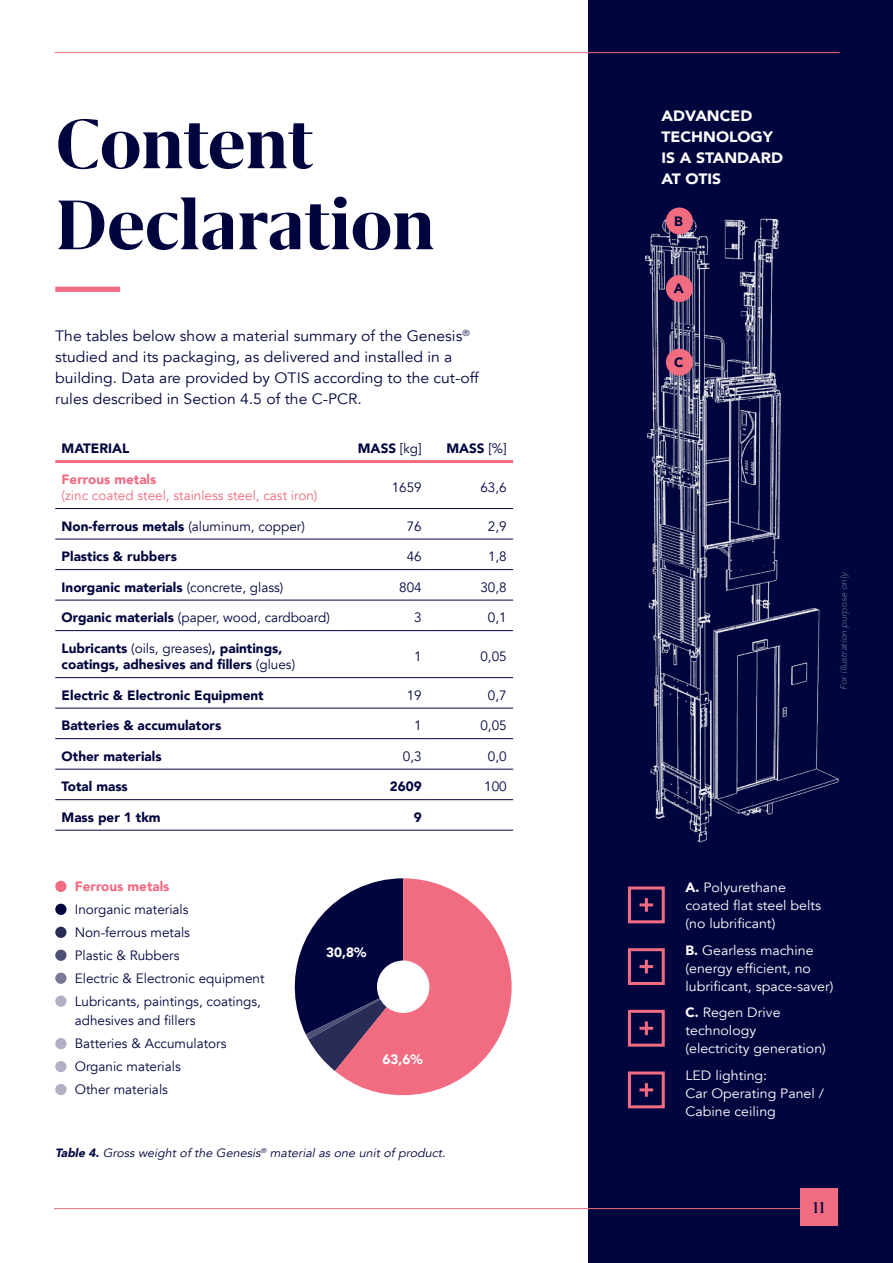
<style>
.page{position:relative;width:893px;height:1263px;background:#fff}
.page>*{position:absolute;margin:0;border:0;box-sizing:border-box;transform-origin:0 0}
.t1{font:700 81px/81px "Grifo M";letter-spacing:-.005em;color:#00053e}
.t2{font:500 18px "Grifo M";color:#00053e}
.t3{font:15px/21px "Avenir";color:#00053e;scale:1.05 1}
.t4{font:900 15px/21px "Avenir";color:#fff;scale:1.05 1}
.t5{font:13.5px/23.1px "Avenir";color:#00053e}
.t6{font:900 13.5px/16.5px "Avenir";color:#00053e}
.t7{font:13.5px/18px "Avenir";color:#fff;scale:1.05 1}
.t8{font:13.5px "Avenir";color:#f16b81}
.t9{font:900 13.5px "Avenir";color:#f16b81}
.t10{font:900 13.5px "Avenir";color:#fff}
.t11{font:italic 12px "Avenir";color:#00053e;scale:1.05 1}
.t12{font:italic 9px "Avenir";color:#626386;scale:1.05 1}
.s1{font-weight:400}
.s2{font-weight:900}
</style>
<div class="page">
<svg style="left:294px;top:878px;width:218px;height:217px"></svg>
<div style="left:377px;top:960px;width:52px;height:53px;background:#fff;border-radius:50%"></div>
<div style="left:588px;top:0;width:305px;height:1263px;background:#00053e"></div>
<img style="left:645px;top:212px;width:194px;height:631px">
<div style="left:666px;top:275px;width:27px;height:27px;background:#f16b81;border-radius:50%"></div>
<div style="left:666px;top:349px;width:27px;height:27px;background:#f16b81;border-radius:50%"></div>
<div style="left:666px;top:207px;width:27px;height:27px;background:#f16b81;border-radius:50%"></div>
<hr style="left:55px;top:460px;width:288px;height:3px;background:#f16b81">
<hr style="left:343px;top:460px;width:85px;height:3px;background:#f16b81">
<hr style="left:428px;top:460px;width:85px;height:3px;background:#f16b81">
<hr style="left:55px;top:508px;width:288px;height:1px;background:#00053e">
<hr style="left:343px;top:508px;width:85px;height:1px;background:#00053e">
<hr style="left:428px;top:508px;width:85px;height:1px;background:#00053e">
<hr style="left:55px;top:539px;width:288px;height:1px;background:#00053e">
<hr style="left:343px;top:539px;width:85px;height:1px;background:#00053e">
<hr style="left:428px;top:539px;width:85px;height:1px;background:#00053e">
<hr style="left:55px;top:569px;width:288px;height:1px;background:#00053e">
<hr style="left:343px;top:569px;width:85px;height:1px;background:#00053e">
<hr style="left:428px;top:569px;width:85px;height:1px;background:#00053e">
<hr style="left:55px;top:600px;width:288px;height:1px;background:#00053e">
<hr style="left:343px;top:600px;width:85px;height:1px;background:#00053e">
<hr style="left:428px;top:600px;width:85px;height:1px;background:#00053e">
<hr style="left:55px;top:630px;width:288px;height:1px;background:#00053e">
<hr style="left:343px;top:630px;width:85px;height:1px;background:#00053e">
<hr style="left:428px;top:630px;width:85px;height:1px;background:#00053e">
<hr style="left:55px;top:677px;width:288px;height:1px;background:#00053e">
<hr style="left:343px;top:677px;width:85px;height:1px;background:#00053e">
<hr style="left:428px;top:677px;width:85px;height:1px;background:#00053e">
<hr style="left:55px;top:708px;width:288px;height:1px;background:#00053e">
<hr style="left:343px;top:708px;width:85px;height:1px;background:#00053e">
<hr style="left:428px;top:708px;width:85px;height:1px;background:#00053e">
<hr style="left:55px;top:738px;width:288px;height:1px;background:#00053e">
<hr style="left:343px;top:738px;width:85px;height:1px;background:#00053e">
<hr style="left:428px;top:738px;width:85px;height:1px;background:#00053e">
<hr style="left:55px;top:769px;width:288px;height:1px;background:#00053e">
<hr style="left:343px;top:769px;width:85px;height:1px;background:#00053e">
<hr style="left:428px;top:769px;width:85px;height:1px;background:#00053e">
<hr style="left:55px;top:799px;width:288px;height:1px;background:#00053e">
<hr style="left:343px;top:799px;width:85px;height:1px;background:#00053e">
<hr style="left:428px;top:799px;width:85px;height:1px;background:#00053e">
<hr style="left:55px;top:830px;width:288px;height:1px;background:#00053e">
<hr style="left:343px;top:830px;width:85px;height:1px;background:#00053e">
<hr style="left:428px;top:830px;width:85px;height:1px;background:#00053e">
<hr style="left:645px;top:898px;width:3px;height:14px;background:#f16b81">
<hr style="left:639px;top:903px;width:14px;height:3px;background:#f16b81">
<div style="left:628px;top:886px;width:37px;height:37px;border:3px solid #f16b81"></div>
<svg style="left:645px;top:960px;width:3px;height:13px"></svg>
<hr style="left:639px;top:965px;width:14px;height:3px;background:#f16b81">
<div style="left:628px;top:948px;width:37px;height:37px;border:3px solid #f16b81"></div>
<hr style="left:645px;top:1021px;width:3px;height:14px;background:#f16b81">
<hr style="left:639px;top:1027px;width:14px;height:3px;background:#f16b81">
<div style="left:628px;top:1010px;width:37px;height:37px;border:3px solid #f16b81"></div>
<hr style="left:645px;top:1083px;width:3px;height:14px;background:#f16b81">
<hr style="left:639px;top:1088px;width:14px;height:3px;background:#f16b81">
<div style="left:628px;top:1071px;width:37px;height:37px;border:3px solid #f16b81"></div>
<hr style="left:55px;top:52px;width:785px;height:1px;background:#f16b81">
<div style="left:55px;top:287px;width:65px;height:5px;background:#f16b81"></div>
<div style="left:55px;top:881px;width:12px;height:11px;background:#f16b81;border-radius:50%"></div>
<div style="left:55px;top:904px;width:12px;height:11px;background:#00053e;border-radius:50%"></div>
<div style="left:55px;top:927px;width:12px;height:11px;background:#282c57;border-radius:50%"></div>
<div style="left:55px;top:950px;width:12px;height:11px;background:#4e4f75;border-radius:50%"></div>
<div style="left:55px;top:972px;width:12px;height:12px;background:#797a9a;border-radius:50%"></div>
<div style="left:55px;top:995px;width:12px;height:12px;background:#b1b0c5;border-radius:50%"></div>
<div style="left:55px;top:1038px;width:12px;height:11px;background:#b1b0c5;border-radius:50%"></div>
<div style="left:55px;top:1061px;width:12px;height:11px;background:#b1b0c5;border-radius:50%"></div>
<div style="left:55px;top:1084px;width:12px;height:11px;background:#b1b0c5;border-radius:50%"></div>
<hr style="left:54px;top:1208px;width:765px;height:1px;background:#f16b81">
<div style="left:800px;top:1189px;width:38px;height:37px;background:#f16b81"></div>
<h1 class="t1" style="left:55px;top:103px;width:381px">Content<br>Declaration</h1>
<p class="t3" style="left:55px;top:326px;width:405px">The tables below show a material summary of the Genesis<sup>® </sup>studied and its packaging, as delivered and installed in a building. Data are provided by OTIS according to the cut-off rules described in Section 4.5 of the C-PCR.</p>
<p class="t6" style="left:62px;top:440px;width:69px">MATERIAL</p>
<p class="t6" style="left:358px;top:440px;width:65px">MASS <span class="s1">[kg]</span></p>
<p class="t6" style="left:446px;top:440px;width:62px">MASS <span class="s1">[%]</span></p>
<p class="t9" style="left:62px;top:467px;width:96px">Ferrous metals</p>
<p class="t8" style="left:62px;top:487px;width:257px">(zinc coated steel, stainless steel, cast iron)</p>
<p class="t5" style="left:392px;top:476px;width:32px">1659</p>
<p class="t5" style="left:480px;top:476px;width:28px">63,6</p>
<p class="t6" style="left:62px;top:517px;width:245px">Non-ferrous metals <span class="s1">(aluminum, copper)</span></p>
<p class="t5" style="left:407px;top:515px;width:17px">76</p>
<p class="t5" style="left:488px;top:515px;width:20px">2,9</p>
<p class="t6" style="left:62px;top:548px;width:117px">Plastics &amp; rubbers</p>
<p class="t5" style="left:407px;top:545px;width:16px">46</p>
<p class="t5" style="left:488px;top:545px;width:20px">1,8</p>
<p class="t6" style="left:62px;top:578px;width:223px">Inorganic materials <span class="s1">(concrete, glass)</span></p>
<p class="t5" style="left:399px;top:576px;width:24px">804</p>
<p class="t5" style="left:480px;top:576px;width:28px">30,8</p>
<p class="t5" style="left:62px;top:606px;width:270px"><span class="s2">Organic materials</span> (paper, wood, cardboard)</p>
<p class="t5" style="left:414px;top:606px;width:9px">3</p>
<p class="t5" style="left:488px;top:606px;width:20px">0,1</p>
<p class="t6" style="left:62px;top:639px;width:235px">Lubricants <span class="s1">(oils, greases)</span>, paintings, coatings, adhesives and fillers <span class="s1">(glues)</span></p>
<p class="t5" style="left:414px;top:645px;width:9px">1</p>
<p class="t5" style="left:480px;top:645px;width:28px">0,05</p>
<p class="t6" style="left:62px;top:686px;width:204px">Electric &amp; Electronic Equipment</p>
<p class="t5" style="left:407px;top:684px;width:17px">19</p>
<p class="t5" style="left:488px;top:684px;width:20px">0,7</p>
<p class="t6" style="left:62px;top:717px;width:161px">Batteries &amp; accumulators</p>
<p class="t5" style="left:414px;top:714px;width:9px">1</p>
<p class="t5" style="left:480px;top:714px;width:28px">0,05</p>
<p class="t6" style="left:62px;top:747px;width:101px">Other materials</p>
<p class="t5" style="left:403px;top:745px;width:20px">0,3</p>
<p class="t5" style="left:488px;top:745px;width:20px">0,0</p>
<p class="t6" style="left:62px;top:778px;width:68px">Total mass</p>
<p class="t6" style="left:390px;top:778px;width:33px">2609</p>
<p class="t5" style="left:484px;top:775px;width:24px">100</p>
<p class="t6" style="left:62px;top:808px;width:100px">Mass per 1 tkm</p>
<p class="t6" style="left:414px;top:808px;width:9px">9</p>
<p class="t9" style="left:75px;top:875px;width:96px">Ferrous metals</p>
<p class="t5" style="left:75px;top:898px;width:191px">Inorganic materials<br>Non-ferrous metals<br>Plastic &amp; Rubbers<br>Electric &amp; Electronic equipment<br>Lubricants, paintings, coatings,</p>
<p class="t5" style="left:75px;top:1009px;width:153px">adhesives and fillers<br>Batteries &amp; Accumulators<br>Organic materials<br>Other materials</p>
<p class="t10" style="left:326px;top:941px;width:42px">30,8%</p>
<p class="t10" style="left:382px;top:1047px;width:42px">63,6%</p>
<p class="t11" style="left:55px;top:1145px;width:376px"><span class="s2">Table 4.</span>Gross weight of the Genesis<sup>®</sup> material as one unit of product.</p>
<p class="t4" style="left:661px;top:105px;width:117px">ADVANCED<br>TECHNOLOGY<br>IS A STANDARD<br>AT OTIS</p>
<p class="t6" style="left:674px;top:212px;width:10px">B</p>
<p class="t6" style="left:674px;top:280px;width:12px">A</p>
<p class="t6" style="left:674px;top:354px;width:11px">C</p>
<p class="t12" style="left:838px;top:690px;width:115px;rotate:-90deg">For illustration purpose only</p>
<p class="t7" style="left:685px;top:879px;width:131px"><span class="s2">A.</span> Polyurethane coated flat steel belts (no lubrificant)</p>
<p class="t7" style="left:685px;top:941px;width:142px"><span class="s2">B.</span> Gearless machine (energy efficient, no lubrificant, space-saver)</p>
<p class="t7" style="left:685px;top:1004px;width:135px"><span class="s2">C.</span> Regen Drive technology<br>(electricity generation)</p>
<p class="t7" style="left:685px;top:1066px;width:133px">LED lighting:<br>Car Operating Panel /<br>Cabine ceiling</p>
<h2 class="t2" style="left:813px;top:1198px;width:14px">11</h2>
</div>
